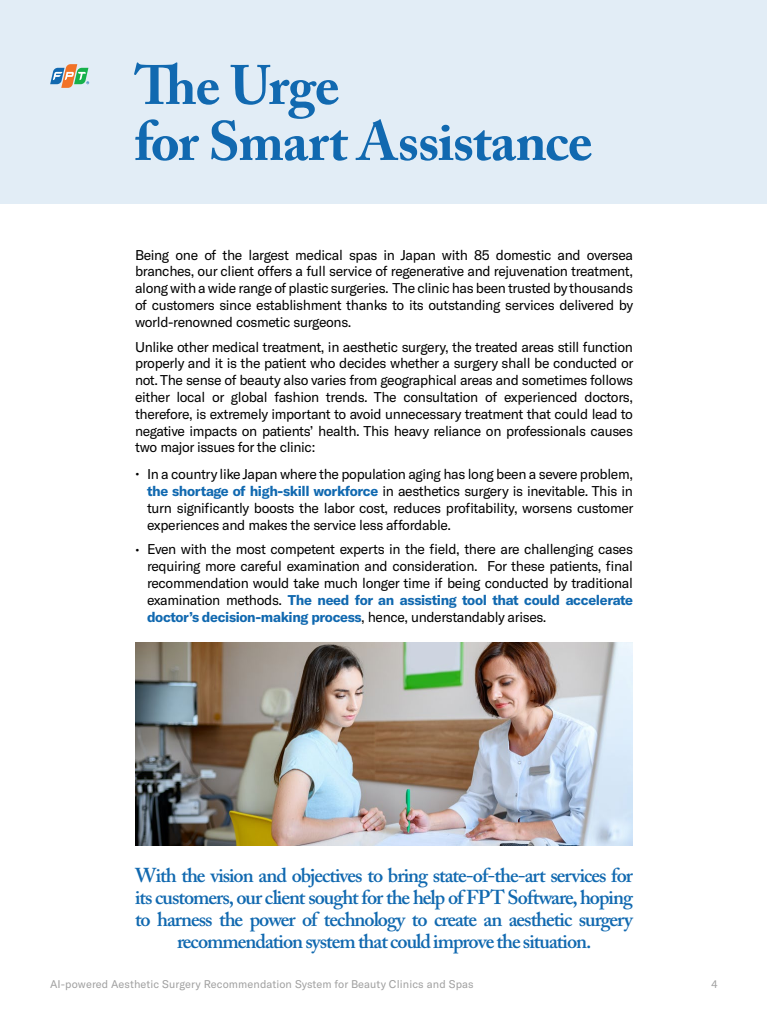
<style>
.page{position:relative;width:768px;height:1024px;background:#fff}
.page>*{position:absolute;margin:0;border:0;box-sizing:border-box;transform-origin:0 0}
.t1{font:700 55px/56px "Adobe Caslon Pro";letter-spacing:-.02em;color:#1169b0}
.t2{font:600 20px/22px "Adobe Caslon Pro";letter-spacing:-.05em;color:#1169b0;text-align:center}
.t3{font:14px/16.8px "GT America";letter-spacing:-.025em;color:#000;text-align:justify}
.t4{font:11px "GT America";letter-spacing:.01em;color:#a0a0a0}
.s1{font-weight:700;color:#1169b0}
</style>
<div class="page">
<div style="left:0;top:0;width:767px;height:204px;background:#e2edf6"></div>
<svg style="left:50px;top:64px;width:39px;height:24px"></svg>
<img style="left:135px;top:642px;width:498px;height:204px">
<h1 class="t1" style="left:134px;top:57px;width:460px">The Urge<br>for Smart Assistance</h1>
<p class="t3" style="left:135px;top:246px;width:500px">Being one of the largest medical spas in Japan with 85 domestic and oversea branches, our client offers a full service of regenerative and rejuvenation treatment, along with a wide range of plastic surgeries. The clinic has been trusted by thousands of customers since establishment thanks to its outstanding services delivered by world-renowned cosmetic surgeons.</p>
<p class="t3" style="left:135px;top:338px;width:500px">Unlike other medical treatment, in aesthetic surgery, the treated areas still function properly and it is the patient who decides whether a surgery shall be conducted or not. The sense of beauty also varies from geographical areas and sometimes follows either local or global fashion trends. The consultation of experienced doctors, therefore, is extremely important to avoid unnecessary treatment that could lead to negative impacts on patients’ health. This heavy reliance on professionals causes two major issues for the clinic:</p>
<p class="t3" style="left:135px;top:466px;width:6px">•</p>
<p class="t3" style="left:135px;top:542px;width:6px">•</p>
<p class="t3" style="left:147px;top:466px;width:488px">In a country like Japan where the population aging has long been a severe problem, <span class="s1">the shortage of high-skill workforce</span> in aesthetics surgery is inevitable. This in turn significantly boosts the labor cost, reduces profitability, worsens customer experiences and makes the service less affordable.</p>
<p class="t3" style="left:147px;top:541px;width:488px">Even with the most competent experts in the field, there are challenging cases requiring more careful examination and consideration. For these patients, final recommendation would take much longer time if being conducted by traditional examination methods. <span class="s1">The need for an assisting tool that could accelerate doctor’s decision-making process</span>, hence, understandably arises.</p>
<p class="t2" style="left:135px;top:864px;width:500px">With the vision and objectives to bring state-of-the-art services for its customers, our client sought for the help of FPT Software, hoping to harness the power of technology to create an aesthetic surgery recommendation system that could improve the situation.</p>
<p class="t4" style="left:50px;top:978px;width:425px">AI-powered Aesthetic Surgery Recommendation System for Beauty Clinics and Spas</p>
<p class="t4" style="left:711px;top:978px;width:8px">4</p>
</div>
